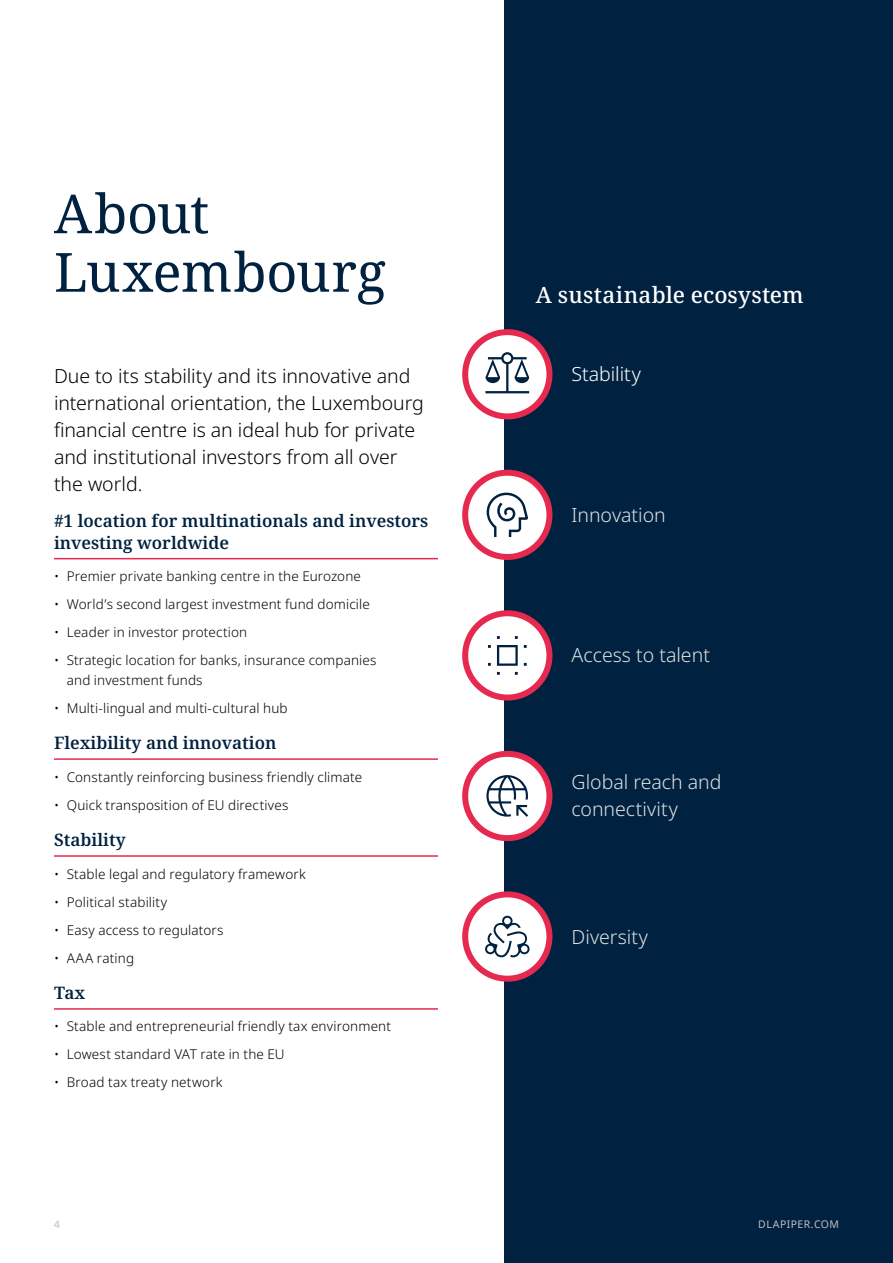
<style>
.page{position:relative;width:893px;height:1263px;background:#fff}
.page>*{position:absolute;margin:0;border:0;box-sizing:border-box;transform-origin:0 0}
.t1{font:54px/58.5px "Noto Serif";letter-spacing:-.005em;color:#002240}
.t2{font:500 22.5px "Noto Serif";letter-spacing:.005em;color:#fff}
.t3{font:300 19.5px/27px "Noto Sans";letter-spacing:-.005em;color:#000}
.t4{font:300 19.5px/27px "Noto Sans";color:#e0e0e0}
.t5{font:300 19.5px "Noto Sans";letter-spacing:-.005em;color:#fff}
.t6{font:600 17.25px/21.8px "Noto Serif";color:#002240}
.t7{font:300 13.5px/19.5px "Noto Sans";letter-spacing:.01em;color:#000}
.t8{font:10.5px "Noto Sans";letter-spacing:.04em;color:#bebebe}
</style>
<div class="page">
<div style="left:505px;top:0;width:388px;height:1263px;background:#002240"></div>
<hr style="left:54px;top:558px;width:384px;height:1px;background:#e62a4f">
<hr style="left:54px;top:758px;width:384px;height:2px;background:#e62a4f">
<hr style="left:54px;top:855px;width:384px;height:2px;background:#e62a4f">
<hr style="left:54px;top:1008px;width:384px;height:2px;background:#e62a4f">
<svg style="left:465px;top:332px;width:84px;height:84px;fill:#fff"></svg>
<svg style="left:485px;top:352px;width:44px;height:41px"></svg>
<div style="left:462px;top:329px;width:90px;height:90px;border:6px solid #e62a4f;border-radius:50%"></div>
<div style="left:465px;top:473px;width:84px;height:84px;background:#fff;border-radius:50%"></div>
<svg style="left:487px;top:493px;width:41px;height:44px"></svg>
<div style="left:462px;top:470px;width:90px;height:90px;border:6px solid #e62a4f;border-radius:50%"></div>
<div style="left:465px;top:613px;width:84px;height:84px;background:#fff;border-radius:50%"></div>
<svg style="left:488px;top:636px;width:39px;height:39px"></svg>
<div style="left:462px;top:610px;width:90px;height:90px;border:6px solid #e62a4f;border-radius:50%"></div>
<div style="left:465px;top:754px;width:84px;height:84px;background:#fff;border-radius:50%"></div>
<svg style="left:486px;top:775px;width:42px;height:42px"></svg>
<div style="left:462px;top:751px;width:90px;height:90px;border:6px solid #e62a4f;border-radius:50%"></div>
<svg style="left:465px;top:894px;width:84px;height:85px;fill:#fff"></svg>
<svg style="left:485px;top:916px;width:45px;height:41px"></svg>
<div style="left:462px;top:891px;width:90px;height:91px;border:6px solid #e62a4f;border-radius:50%"></div>
<h1 class="t1" style="left:54px;top:186px;width:333px">About<br>Luxembourg</h1>
<h3 class="t3" style="left:54px;top:362px;width:371px">Due to its stability and its innovative and international orientation, the Luxembourg financial centre is an ideal hub for private and institutional investors from all over the world.</h3>
<p class="t6" style="left:54px;top:510px;width:376px">#1 location for multinationals and investors investing worldwide</p>
<p class="t7" style="left:54px;top:567px;width:309px">• Premier private banking centre in the Eurozone</p>
<p class="t7" style="left:54px;top:595px;width:317px">• World’s second largest investment fund domicile</p>
<p class="t7" style="left:54px;top:623px;width:195px">• Leader in investor protection</p>
<p class="t7" style="left:67px;top:651px;width:311px;text-indent:-13px">• Strategic location for banks, insurance companies and investment funds</p>
<p class="t7" style="left:54px;top:698px;width:235px">• Multi-lingual and multi-cultural hub</p>
<p class="t6" style="left:54px;top:733px;width:224px">Flexibility and innovation</p>
<p class="t7" style="left:54px;top:767px;width:310px">• Constantly reinforcing business friendly climate</p>
<p class="t7" style="left:54px;top:795px;width:236px">• Quick transposition of EU directives</p>
<p class="t6" style="left:54px;top:830px;width:73px">Stability</p>
<p class="t7" style="left:54px;top:864px;width:253px">• Stable legal and regulatory framework</p>
<p class="t7" style="left:54px;top:892px;width:115px">• Political stability</p>
<p class="t7" style="left:54px;top:920px;width:171px">• Easy access to regulators</p>
<p class="t7" style="left:54px;top:948px;width:82px">• AAA rating</p>
<p class="t6" style="left:54px;top:982px;width:33px">Tax</p>
<p class="t7" style="left:54px;top:1017px;width:339px">• Stable and entrepreneurial friendly tax environment</p>
<p class="t7" style="left:54px;top:1045px;width:232px">• Lowest standard VAT rate in the EU</p>
<p class="t7" style="left:54px;top:1073px;width:170px">• Broad tax treaty network</p>
<p class="t8" style="left:54px;top:1216px;width:7px">4</p>
<h2 class="t2" style="left:536px;top:280px;width:269px">A sustainable ecosystem</h2>
<h3 class="t5" style="left:572px;top:360px;width:71px">Stability</h3>
<h3 class="t4" style="left:572px;top:502px;width:96px">Innovation</h3>
<h3 class="t4" style="left:572px;top:642px;width:140px">Access to talent</h3>
<h3 class="t4" style="left:572px;top:769px;width:151px">Global reach and connectivity</h3>
<h3 class="t4" style="left:572px;top:923px;width:78px">Diversity</h3>
<p class="t8" style="left:758px;top:1216px;width:82px">DLAPIPER.COM</p>
</div>
